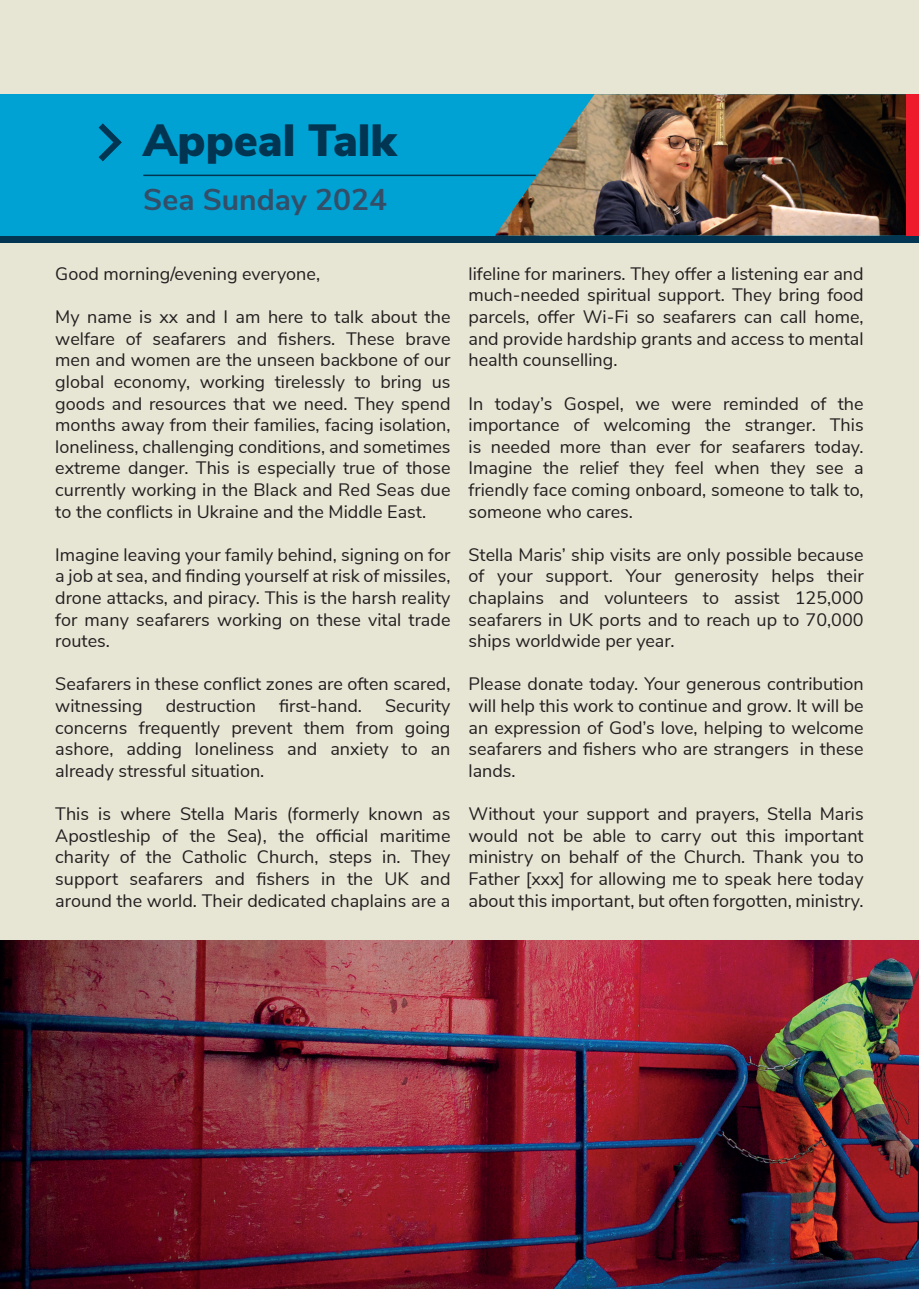
<style>
.page{position:relative;width:919px;height:1289px;background:#fff}
.page>*{position:absolute;margin:0;border:0;box-sizing:border-box;transform-origin:0 0}
.t1{font:900 45px "Nunito Sans";color:#013551}
.t2{font:700 30px "Nunito Sans";color:#344e68}
.t3{font:18px/21.6px "Nunito Sans";color:#231f20;text-align:justify}
</style>
<div class="page">
<div style="left:0;top:0;width:918px;height:1288px;background:#e7e5d4"></div>
<div style="left:0;top:236px;width:907px;height:7px;background:#013551"></div>
<div style="left:0;top:94px;width:906px;height:142px;background:#00a2d3"></div>
<img style="left:495px;top:94px;width:411px;height:142px">
<svg style="left:99px;top:123px;width:23px;height:38px"></svg>
<hr style="left:143px;top:175px;width:392px;height:1px;background:#013551">
<div style="left:906px;top:236px;width:12px;height:7px;background:#013551"></div>
<div style="left:906px;top:94px;width:12px;height:142px;background:#ee1b2d"></div>
<img style="left:0;top:940px;width:918px;height:348px">
<h1 class="t1" style="left:143px;top:107px;width:255px">Appeal Talk</h1>
<h2 class="t2" style="left:143px;top:178px;width:245px">Sea Sunday 2024</h2>
<p class="t3" style="left:55px;top:262px;width:266px">Good morning/evening everyone,</p>
<p class="t3" style="left:55px;top:305px;width:396px">My name is xx and I am here to talk about the welfare of seafarers and fishers. These brave men and women are the unseen backbone of our global economy, working tirelessly to bring us goods and resources that we need. They spend months away from their families, facing isolation, loneliness, challenging conditions, and sometimes extreme danger. This is especially true of those currently working in the Black and Red Seas due to the conflicts in Ukraine and the Middle East.</p>
<p class="t3" style="left:55px;top:542px;width:396px">Imagine leaving your family behind, signing on for a job at sea, and finding yourself at risk of missiles, drone attacks, and piracy. This is the harsh reality for many seafarers working on these vital trade routes.</p>
<p class="t3" style="left:55px;top:672px;width:396px">Seafarers in these conflict zones are often scared, witnessing</p>
<p class="t3" style="left:55px;top:694px;width:396px;text-indent:330px">Security concerns frequently prevent them from going ashore, adding loneliness and anxiety to an already stressful situation.</p>
<p class="t3" style="left:55px;top:802px;width:396px">This is where Stella Maris (formerly known as Apostleship of the Sea), the official maritime charity of the Catholic Church, steps in. They support seafarers and fishers in the UK and around the world. Their dedicated chaplains are a</p>
<p class="t3" style="left:166px;top:694px;width:92px">destruction</p>
<p class="t3" style="left:279px;top:694px;width:84px">first-hand.</p>
<p class="t3" style="left:468px;top:262px;width:396px">lifeline for mariners. They offer a listening ear and much-needed spiritual support. They bring food parcels, offer Wi-Fi so seafarers can call home, and provide hardship grants and access to mental health counselling.</p>
<p class="t3" style="left:468px;top:391px;width:396px">In today’s Gospel, we were reminded of the importance of welcoming the stranger. This is needed more than ever for seafarers today.<br>Imagine the relief they feel when they see a friendly face coming onboard, someone to talk to, someone who cares.</p>
<p class="t3" style="left:468px;top:542px;width:396px">Stella Maris’ ship visits are only possible because of your support. Your generosity helps their chaplains and volunteers to assist 125,000 seafarers in UK ports and to reach up to 70,000 ships worldwide per year.</p>
<p class="t3" style="left:468px;top:672px;width:396px">Please donate today. Your generous contribution will help this work to continue and grow. It will be an expression of God’s love, helping to welcome seafarers and fishers who are strangers in these lands.</p>
<p class="t3" style="left:468px;top:802px;width:396px">Without your support and prayers, Stella Maris would not be able to carry out this important ministry on behalf of the Church. Thank you to Father [xxx] for allowing me to speak here today about this important, but often forgotten, ministry.</p>
</div>
